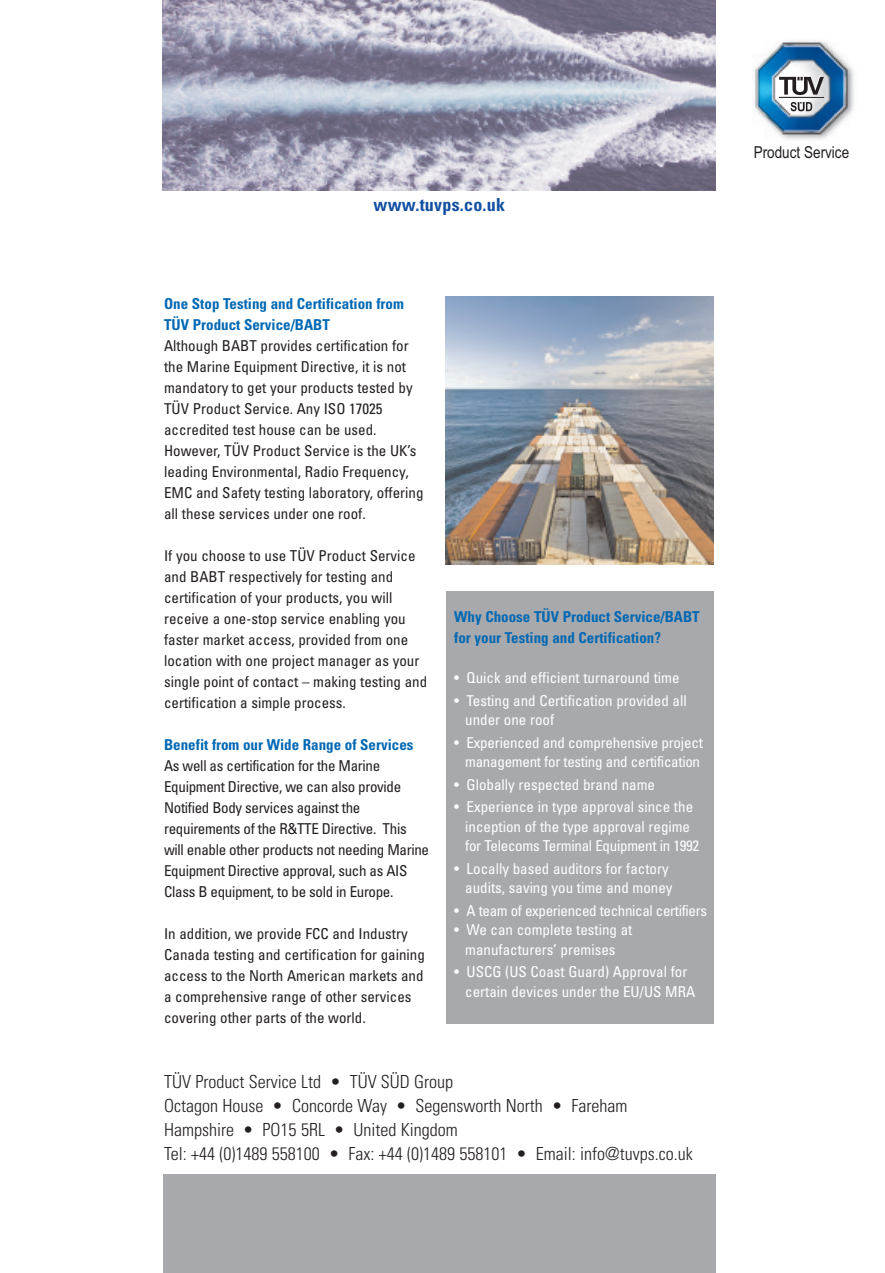
<style>
.page{position:relative;width:885px;height:1273px;background:#fff}
.page>*{position:absolute;margin:0;border:0;box-sizing:border-box;transform-origin:0 0}
.t1{font:300 condensed 18px/24px "Univers";color:#231f20}
.t2{font:700 condensed 18px "Univers";letter-spacing:.015em;color:#1350a2}
.t3{font:16.5px "Arial Narrow";color:#231f20}
.t4{font:condensed 15px/21px "Univers";color:#231f20}
.t5{font:condensed 15px/19.5px "Univers";color:#fff}
.t6{font:condensed 15px/21px "Univers";letter-spacing:-.02em;color:#231f20}
.t7{font:700 condensed 15px/21px "Univers";color:#0168b3}
.t8{font:condensed 15px/19.5px "Univers";letter-spacing:-.02em;color:#fff;text-align:center}
</style>
<div class="page">
<img style="left:163px;top:0;width:552px;height:190px">
<div style="left:163px;top:1174px;width:552px;height:99px;background:#a8a9ad"></div>
<img style="left:753px;top:41px;width:101px;height:99px">
<svg style="left:778px;top:76px;width:46px;height:35px"></svg>
<img style="left:445px;top:296px;width:268px;height:268px">
<div style="left:446px;top:591px;width:268px;height:432px;background:#a8a9ad"></div>
<p class="t2" style="left:373px;top:198px;width:133px">www.tuvps.co.uk</p>
<p class="t7" style="left:164px;top:294px;width:241px">One Stop Testing and Certification from<br>TÜV Product Service/BABT</p>
<p class="t4" style="left:164px;top:336px;width:261px">Although BABT provides certification for the Marine Equipment Directive, it is not mandatory to get your products tested by TÜV Product Service. Any ISO 17025 accredited test house can be used.<br>However, TÜV Product Service is the UK’s leading Environmental, Radio Frequency, EMC and Safety testing laboratory, offering all these services under one roof.</p>
<p class="t4" style="left:164px;top:546px;width:265px">If you choose to use TÜV Product Service and BABT respectively for testing and certification of your products, you will receive a one-stop service enabling you faster market access, provided from one location with one project manager as your single point of contact – making testing and certification a simple process.</p>
<p class="t7" style="left:164px;top:735px;width:251px">Benefit from our Wide Range of Services</p>
<p class="t6" style="left:164px;top:756px;width:266px">As well as certification for the Marine Equipment Directive, we can also provide Notified Body services against the requirements of the R&amp;TTE Directive. This will enable other products not needing Marine Equipment Directive approval, such as AIS Class B equipment, to be sold in Europe.</p>
<p class="t4" style="left:164px;top:924px;width:262px">In addition, we provide FCC and Industry Canada testing and certification for gaining access to the North American markets and a comprehensive range of other services covering other parts of the world.</p>
<p class="t7" style="left:454px;top:607px;width:247px">Why Choose TÜV Product Service/BABT for your Testing and Certification?</p>
<p class="t5" style="left:454px;top:669px;width:227px">• Quick and efficient turnaround time</p>
<p class="t5" style="left:465px;top:692px;width:223px;text-indent:-11px">• Testing and Certification provided all under one roof</p>
<p class="t8" style="left:454px;top:734px;width:250px">• Experienced and comprehensive project management for testing and certification</p>
<p class="t5" style="left:454px;top:776px;width:202px">• Globally respected brand name</p>
<p class="t5" style="left:465px;top:798px;width:235px;text-indent:-11px">• Experience in type approval since the inception of the type approval regime for Telecoms Terminal Equipment in 1992</p>
<p class="t5" style="left:454px;top:860px;width:220px;text-align:right">• Locally based auditors for factory audits, saving you time and money</p>
<p class="t8" style="left:454px;top:902px;width:254px">• A team of experienced technical certifiers</p>
<p class="t5" style="left:454px;top:921px;width:180px;text-align:center">• We can complete testing at manufacturers’ premises</p>
<p class="t5" style="left:465px;top:963px;width:231px;text-indent:-11px">• USCG (US Coast Guard) Approval for certain devices under the EU/US MRA</p>
<p class="t1" style="left:164px;top:1071px;width:530px">TÜV Product Service Ltd • TÜV SÜD Group<br>Octagon House • Concorde Way • Segensworth North • Fareham Hampshire • PO15 5RL • United Kingdom<br>Tel: +44 (0)1489 558100 • Fax: +44 (0)1489 558101 • Email: info@tuvps.co.uk</p>
<p class="t3" style="left:754px;top:143px;width:97px">Product Service</p>
</div>
